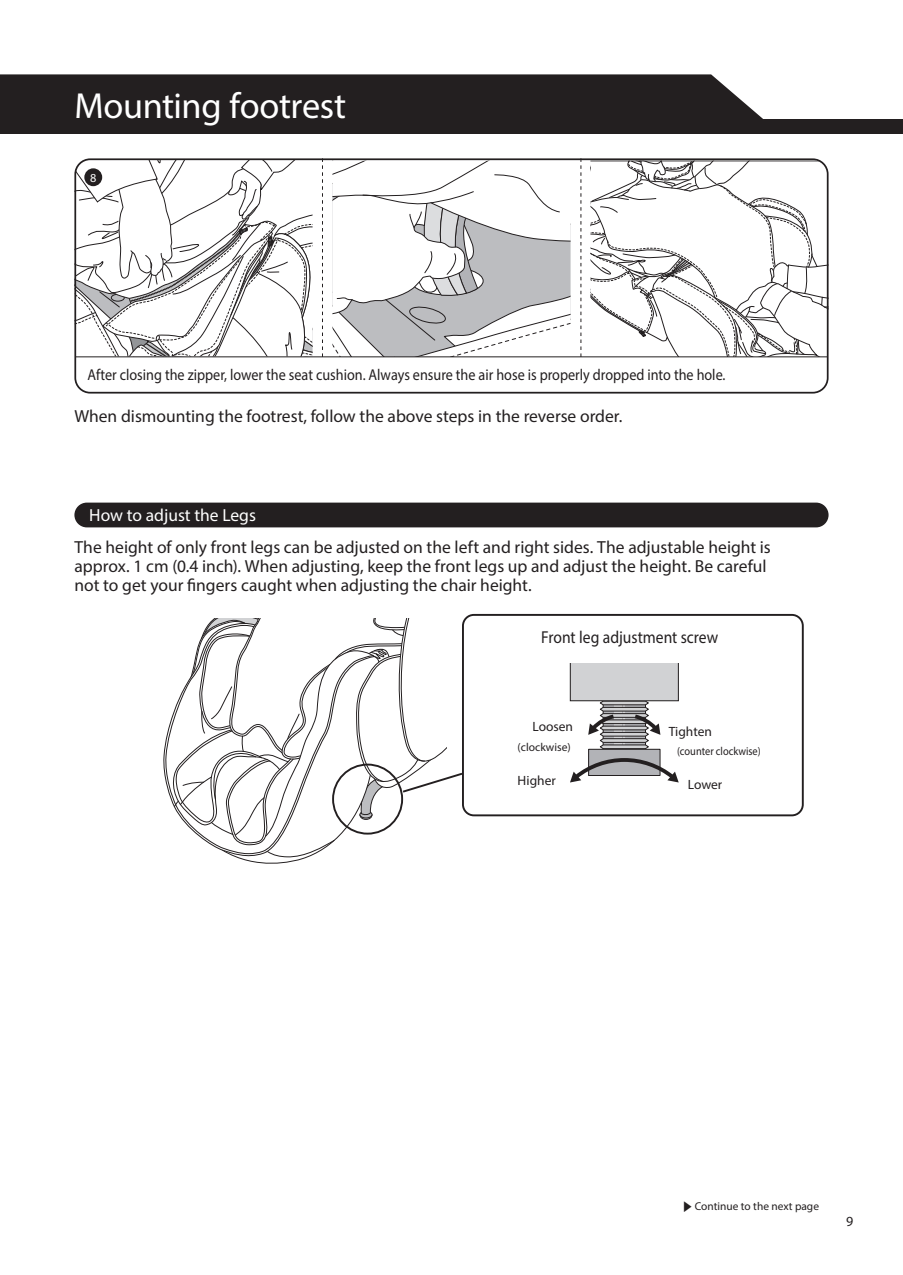
<style>
.page{position:relative;width:903px;height:1275px;background:#fff}
.page>*{position:absolute;margin:0;border:0;box-sizing:border-box;transform-origin:0 0}
.t1{font:36.4px "Myriad Pro";letter-spacing:-.01em;color:#fff}
.t2{font:17.5px/19.2px "Myriad Pro";color:#231f20}
.t3{font:17.5px "Myriad Pro";color:#fff}
.t4{font:17.32px "Myriad Pro";color:#231f20;scale:.9 1}
.t5{font:15.75px "Myriad Pro";color:#231f20;scale:.9 1}
.t6{font:14px "Myriad Pro";color:#231f20}
.t7{font:13.47px "Myriad Pro";color:#231f20}
.t8{font:12.25px "Myriad Pro";color:#fff}
.t9{font:11.55px "Myriad Pro";color:#231f20;scale:.9 1}
.t10{font:11.55px "Myriad Pro";color:#231f20}
.t11{font:11.38px "Myriad Pro";color:#231f20}
.s1{font-family:"Hira Kaku Pro W3"}
</style>
<div class="page">
<div style="left:2px;top:119px;width:901px;height:15px;background:#231f20"></div>
<div style="left:0;top:74px;width:763px;height:60px;background:#231f20"></div>
<div style="left:74px;top:503px;width:754px;height:24px;background:#231f20;border-radius:12px"></div>
<svg style="left:332px;top:161px;width:238px;height:195px"></svg>
<svg style="left:590px;top:161px;width:238px;height:195px"></svg>
<svg style="left:77px;top:161px;width:236px;height:195px"></svg>
<div style="left:74px;top:158px;width:754px;height:236px;border:2px solid #231f20;border-radius:15px"></div>
<hr style="left:75px;top:356px;width:753px;height:1px;background:#231f20">
<div style="left:84px;top:168px;width:18px;height:18px;background:#231f20;border-radius:50%"></div>
<svg style="left:322px;top:158px;width:1px;height:198px"></svg>
<svg style="left:580px;top:158px;width:1px;height:199px"></svg>
<svg style="left:165px;top:723px;width:5px;height:74px"></svg>
<svg style="left:170px;top:618px;width:293px;height:246px"></svg>
<div style="left:332px;top:764px;width:71px;height:71px;border:2px solid #231f20;border-radius:50%"></div>
<div style="left:462px;top:614px;width:342px;height:202px;border:2px solid #231f20;border-radius:11px"></div>
<div style="left:589px;top:749px;width:71px;height:26px;background:#b2b3b7"></div>
<svg style="left:570px;top:756px;width:109px;height:26px"></svg>
<svg style="left:570px;top:664px;width:109px;height:86px"></svg>
<h1 class="t1" style="left:74px;top:83px;width:273px">Mounting footrest</h1>
<p class="t8" style="left:90px;top:170px;width:8px">8</p>
<p class="t5" style="left:88px;top:364px;width:710px">After closing the zipper, lower the seat cushion. Always ensure the air hose is properly dropped into the hole.</p>
<p class="t2" style="left:74px;top:406px;width:549px">When dismounting the footrest, follow the above steps in the reverse order.</p>
<p class="t3" style="left:89px;top:504px;width:168px">How to adjust the Legs</p>
<p class="t2" style="left:74px;top:537px;width:698px">The height of only front legs can be adjusted on the left and right sides. The adjustable height is approx. 1 cm (0.4 inch). When adjusting, keep the front legs up and adjust the height. Be careful not to get your fingers caught when adjusting the chair height.</p>
<p class="t4" style="left:541px;top:626px;width:198px">Front leg adjustment screw</p>
<p class="t7" style="left:532px;top:718px;width:42px">Loosen</p>
<p class="t10" style="left:518px;top:740px;width:55px">(clockwise)</p>
<p class="t9" style="left:677px;top:744px;width:95px">(counter clockwise)</p>
<p class="t7" style="left:669px;top:723px;width:45px">Tighten</p>
<p class="t7" style="left:518px;top:772px;width:40px">Higher</p>
<p class="t7" style="left:688px;top:777px;width:36px">Lower</p>
<p class="t11" style="left:682px;top:1199px;width:139px"><span class="s1">▶︎</span> Continue to the next page</p>
<p class="t6" style="left:846px;top:1213px;width:9px">9</p>
</div>
